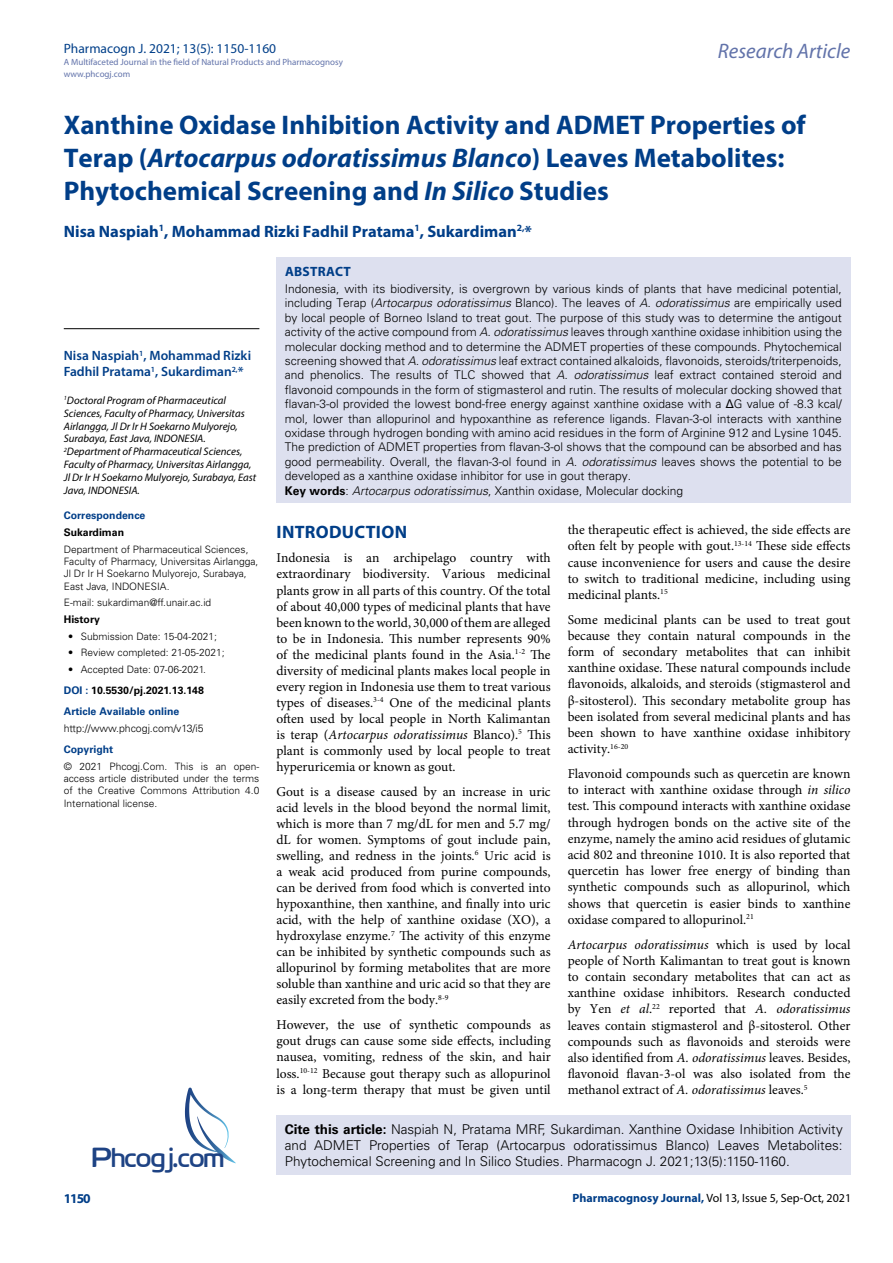
<style>
.page{position:relative;width:893px;height:1263px;background:#fff}
.page>*{position:absolute;margin:0;border:0;box-sizing:border-box;transform-origin:0 0}
.t1{font:27.6px "Cloud World";color:#1e4384}
.t2{font:700 27px/33px "Myriad Pro";color:#003e88}
.t3{font:italic 21px "Myriad Pro";color:#6273aa}
.t4{font:700 18px "Myriad Pro";letter-spacing:.015em;color:#003e88}
.t5{font:700 16.5px "Myriad Pro";color:#003e88}
.t6{font:13.5px/16.2px "Minion Pro";color:#000;text-align:justify}
.t7{font:300 13.5px/16.2px "Univers LT Std";color:#000}
.t8{font:600 13.5px/16.2px "Myriad Pro";color:#003e88}
.t9{font:13.5px "Myriad Pro";color:#003f89}
.t10{font:700 13.5px "Myriad Pro";letter-spacing:.02em;color:#003e88}
.t11{font:300 12px/14.4px "Univers LT Std";color:#000}
.t12{font:12px "Myriad Pro";color:#000}
.t13{font:italic 10.8px/12.9px "Myriad Pro";color:#000}
.t14{font:700 10.5px/21.1px "Univers LT Std";color:#003e88}
.t15{font:300 10.5px "Univers LT Std";color:#000}
.t16{font:700 10.5px "Univers LT Std";color:#000}
.t17{font:300 10.2px/12.3px "Univers LT Std";color:#000}
.t18{font:9px/12px "Myriad Pro";color:#6273aa}
.s1{font-style:italic}
.s2{color:#000}
.s3{font-family:"Arial";font-weight:400}
.s4{font-weight:700}
.s5{font-weight:700;color:#003e88}
</style>
<div class="page">
<div style="left:276px;top:1115px;width:575px;height:60px;background:#dde0ef"></div>
<svg style="left:185px;top:1087px;width:51px;height:76px"></svg>
<div style="left:276px;top:258px;width:574px;height:245px;background:#dde0ef"></div>
<hr style="left:64px;top:328px;width:195px;height:1px;background:#000">
<p class="t9" style="left:64px;top:40px;width:214px">Pharmacogn J. 2021; 13(5): 1150-1160</p>
<p class="t18" style="left:64px;top:55px;width:281px">A Multifaceted Journal in the field of Natural Products and Pharmacognosy www.phcogj.com</p>
<h3 class="t3" style="left:718px;top:38px;width:134px">Research Article</h3>
<h2 class="t2" style="left:64px;top:108px;width:744px">Xanthine Oxidase Inhibition Activity and ADMET Properties of<br>Terap (<span class="s1">Artocarpus odoratissimus Blanco</span>) Leaves Metabolites:<br>Phytochemical Screening and <span class="s1">In Silico</span> Studies</h2>
<p class="t5" style="left:64px;top:220px;width:470px">Nisa Naspiah<sup>1</sup>, Mohammad Rizki Fadhil Pratama<sup>1</sup>, Sukardiman<sup>2,</sup>*</p>
<p class="t8" style="left:64px;top:347px;width:189px">Nisa Naspiah<sup>1</sup>, Mohammad Rizki<br>Fadhil Pratama<sup>1</sup>, Sukardiman<sup>2,</sup>*</p>
<p class="t13" style="left:64px;top:393px;width:194px"><sup>1</sup>Doctoral Program of Pharmaceutical Sciences, Faculty of Pharmacy, Universitas Airlangga, Jl Dr Ir H Soekarno Mulyorejo, Surabaya, East Java, INDONESIA.<br><sup>2</sup>Department of Pharmaceutical Sciences, Faculty of Pharmacy, Universitas Airlangga, Jl Dr Ir H Soekarno Mulyorejo, Surabaya, East Java, INDONESIA.</p>
<p class="t14" style="left:64px;top:505px;width:83px">Correspondence</p>
<p class="t16" style="left:64px;top:526px;width:62px">Sukardiman</p>
<p class="t17" style="left:64px;top:543px;width:196px">Department of Pharmaceutical Sciences, Faculty of Pharmacy, Universitas Airlangga, Jl Dr Ir H Soekarno Mulyorejo, Surabaya, East Java, INDONESIA.</p>
<p class="t17" style="left:64px;top:596px;width:149px">E-mail: sukardiman@ff.unair.ac.id</p>
<p class="t16" style="left:64px;top:613px;width:38px">History</p>
<p class="t17" style="left:68px;top:630px;width:150px">• Submission Date: 15-04-2021;</p>
<p class="t17" style="left:68px;top:646px;width:158px">• Review completed: 21-05-2021;</p>
<p class="t17" style="left:68px;top:663px;width:139px">• Accepted Date: 07-06-2021.</p>
<p class="t14" style="left:64px;top:680px;width:142px">DOI : <span class="s2">10.5530/pj.2021.13.148<br></span>Article Available online</p>
<p class="t15" style="left:64px;top:722px;width:141px">http://www.phcogj.com/v13/i5</p>
<p class="t14" style="left:64px;top:739px;width:51px">Copyright</p>
<p class="t17" style="left:64px;top:760px;width:197px;text-align:justify">© 2021 Phcogj.Com. This is an open&shy;access article distributed under the terms of the Creative Commons Attribution 4.0<br>International license.</p>
<p class="t10" style="left:285px;top:263px;width:67px">ABSTRACT</p>
<p class="t11" style="left:285px;top:281px;width:559px">Indonesia, with its biodiversity, is overgrown by various kinds of plants that have medicinal potential, including Terap (<span class="s1">Artocarpus odoratissimus</span> Blanco). The leaves of <span class="s1">A. odoratissimus</span> are empirically used by local people of Borneo Island to treat gout. The purpose of this study was to determine the antigout activity of the active compound from <span class="s1">A. odoratissimus</span> leaves through xanthine oxidase inhibition using the molecular docking method and to determine the ADMET properties of these compounds. Phytochemical screening showed that <span class="s1">A. odoratissimus</span> leaf extract contained alkaloids, flavonoids, steroids/triterpenoids, and phenolics. The results of TLC showed that <span class="s1">A. odoratissimus</span> leaf extract contained steroid and flavonoid compounds in the form of stigmasterol and rutin. The results of molecular docking showed that flavan-3-ol provided the lowest bond-free energy against xanthine oxidase with a <span class="s3">Δ</span>G value of -8.3 kcal/ mol, lower than allopurinol and hypoxanthine as reference ligands. Flavan-3-ol interacts with xanthine oxidase through hydrogen bonding with amino acid residues in the form of Arginine 912 and Lysine 1045.<br>The prediction of ADMET properties from flavan-3-ol shows that the compound can be absorbed and has good permeability. Overall, the flavan-3-ol found in <span class="s1">A. odoratissimus</span> leaves shows the potential to be developed as a xanthine oxidase inhibitor for use in gout therapy.<br><span class="s4">Key words</span>: <span class="s1">Artocarpus odoratissimus</span>, Xanthin oxidase, Molecular docking</p>
<h3 class="t4" style="left:277px;top:520px;width:132px">INTRODUCTION</h3>
<p class="t6" style="left:276px;top:550px;width:276px">Indonesia is an archipelago country with extraordinary biodiversity. Various medicinal plants grow in all parts of this country. Of the total of about 40,000 types of medicinal plants that have been known to the world, 30,000 of them are alleged to be in Indonesia. This number represents 90% of the medicinal plants found in the Asia.<sup>1-2</sup> The diversity of medicinal plants makes local people in every region in Indonesia use them to treat various types of diseases.<sup>3-4</sup> One of the medicinal plants often used by local people in North Kalimantan is terap (<span class="s1">Artocarpus odoratissimus</span> Blanco).<sup>5</sup> This plant is commonly used by local people to treat hyperuricemia or known as gout.</p>
<p class="t6" style="left:276px;top:783px;width:276px">Gout is a disease caused by an increase in uric acid levels in the blood beyond the normal limit, which is more than 7 mg/dL for men and 5.7 mg/ dL for women. Symptoms of gout include pain, swelling, and redness in the joints.<sup>6</sup> Uric acid is a weak acid produced from purine compounds, can be derived from food which is converted into hypoxanthine, then xanthine, and finally into uric acid, with the help of xanthine oxidase (XO), a hydroxylase enzyme.<sup>7</sup> The activity of this enzyme can be inhibited by synthetic compounds such as allopurinol by forming metabolites that are more soluble than xanthine and uric acid so that they are easily excreted from the body.<sup>8-9</sup></p>
<p class="t6" style="left:276px;top:1017px;width:276px">However, the use of synthetic compounds as gout drugs can cause some side effects, including nausea, vomiting, redness of the skin, and hair loss.<sup>10-12</sup> Because gout therapy such as allopurinol is a long-term therapy that must be given until</p>
<p class="t6" style="left:568px;top:522px;width:284px">the therapeutic effect is achieved, the side effects are often felt by people with gout.<sup>13-14</sup> These side effects cause inconvenience for users and cause the desire to switch to traditional medicine, including using medicinal plants.<sup>15</sup></p>
<p class="t6" style="left:568px;top:611px;width:284px">Some medicinal plants can be used to treat gout because they contain natural compounds in the form of secondary metabolites that can inhibit xanthine oxidase. These natural compounds include flavonoids, alkaloids, and steroids (stigmasterol and β-sitosterol). This secondary metabolite group has been isolated from several medicinal plants and has been shown to have xanthine oxidase inhibitory activity.<sup>16-20</sup></p>
<p class="t6" style="left:568px;top:766px;width:284px">Flavonoid compounds such as quercetin are known to interact with xanthine oxidase through <span class="s1">in silico </span>test. This compound interacts with xanthine oxidase through hydrogen bonds on the active site of the enzyme, namely the amino acid residues of glutamic acid 802 and threonine 1010. It is also reported that quercetin has lower free energy of binding than synthetic compounds such as allopurinol, which shows that quercetin is easier binds to xanthine oxidase compared to allopurinol.<sup>21</sup></p>
<p class="t6" style="left:568px;top:936px;width:284px"><span class="s1">Artocarpus odoratissimus</span> which is used by local people of North Kalimantan to treat gout is known to contain secondary metabolites that can act as xanthine oxidase inhibitors. Research conducted by Yen <span class="s1">et al</span>.<sup>22</sup> reported that <span class="s1">A. odoratissimus </span>leaves contain stigmasterol and β-sitosterol. Other compounds such as flavonoids and steroids were also identified from <span class="s1">A. odoratissimus</span> leaves. Besides, flavonoid flavan-3-ol was also isolated from the methanol extract of <span class="s1">A. odoratissimus</span> leaves.<sup>5</sup></p>
<p class="t7" style="left:285px;top:1121px;width:559px"><span class="s4">Cite this article:</span> Naspiah N, Pratama MRF, Sukardiman. Xanthine Oxidase Inhibition Activity and ADMET Properties of Terap (Artocarpus odoratissimus Blanco) Leaves Metabolites:</p>
<h1 class="t1" style="left:92px;top:1136px;width:134px">Phcogj.com</h1>
<p class="t7" style="left:285px;top:1153px;width:506px">Phytochemical Screening and In Silico Studies. Pharmacogn J. 2021;13(5):1150-1160.</p>
<p class="t12" style="left:572px;top:1190px;width:280px"><span class="s5">Pharmacognosy Journal,</span> Vol 13, Issue 5, Sep-Oct, 2021</p>
<p class="t10" style="left:64px;top:1190px;width:29px">1150</p>
</div>
